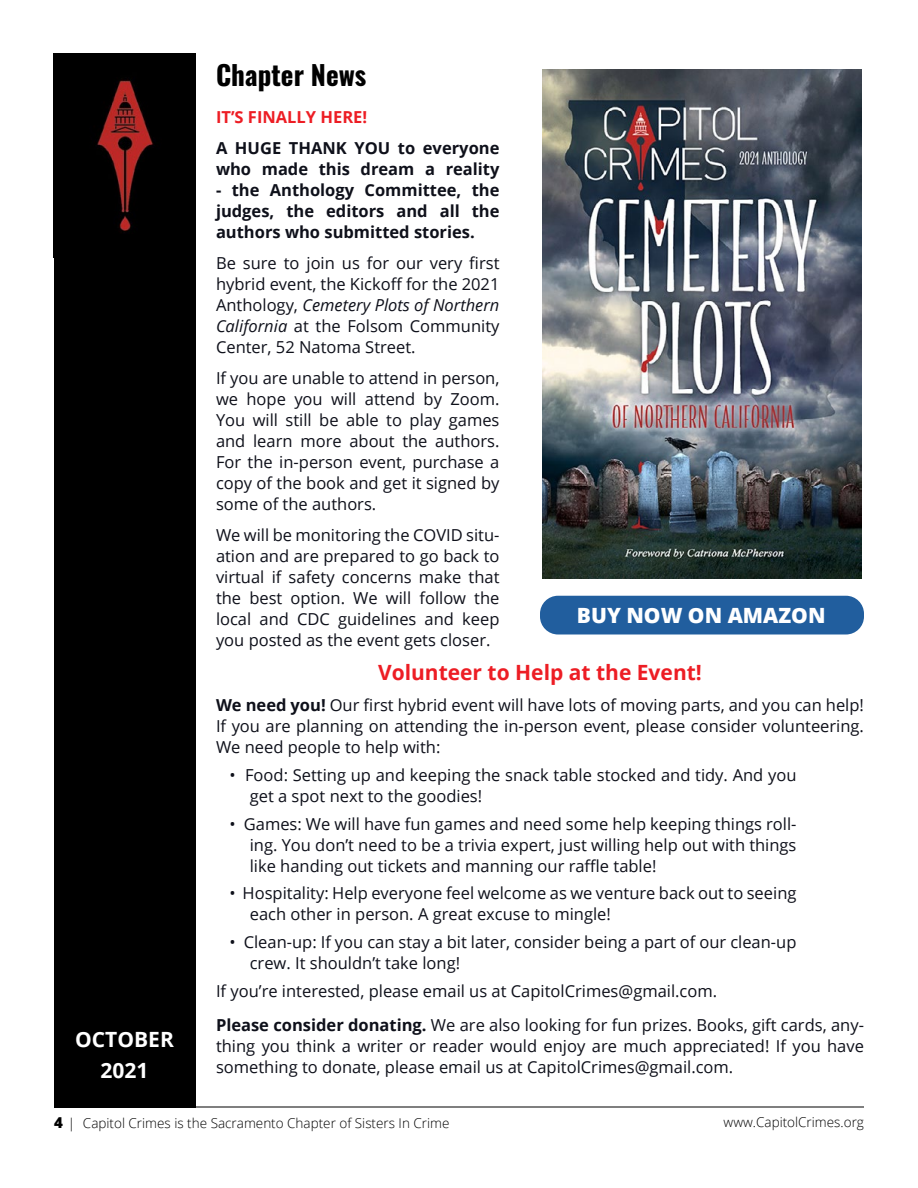
<style>
.page{position:relative;width:918px;height:1188px;background:#fff}
.page>*{position:absolute;margin:0;border:0;box-sizing:border-box;transform-origin:0 0}
.t1{font:27px "Oswald";color:#000}
.Article_text{font:700 21px "Open Sans";color:#ed1d24}
.t2{font:800 21px "Open Sans";color:#fff}
.t3{font:700 21px/31px "Open Sans";color:#fff;text-align:center}
.Article_text-2{font:16.5px/21px "Open Sans";color:#0e101a;text-align:justify}
.Article_text-3{font:700 16.5px/21px "Open Sans";color:#0e101a}
.Article_text-4{font:700 16.5px "Open Sans";color:#ed1d24}
.t4{font:300 13.5px "Open Sans";color:#000}
.s1{font-style:italic}
.s2{font-weight:700}
.s3{font-weight:800;font-size:15px}
</style>
<div class="page">
<div style="left:54px;top:54px;width:141px;height:1053px;background:#000"></div>
<img style="left:97px;top:79px;width:57px;height:153px">
<hr style="left:54px;top:1107px;width:810px;height:1px;background:#000">
<div style="left:540px;top:596px;width:324px;height:39px;background:#215e9e;border-radius:18px"></div>
<img style="left:543px;top:69px;width:318px;height:510px">
<p class="t3" style="left:75px;top:1024px;width:100px">OCTOBER<br>2021</p>
<p class="t1" style="left:216px;top:51px;width:152px">Chapter News</p>
<p class="Article_text-4" style="left:216px;top:105px;width:153px">IT’S FINALLY HERE!</p>
<p class="Article_text-3" style="left:216px;top:137px;width:285px">A HUGE THANK YOU to everyone who made this dream a reality</p>
<p class="Article_text-3" style="left:216px;top:179px;width:285px;text-align:justify">- the Anthology Committee, the judges, the editors and all the authors who submitted stories.</p>
<p class="Article_text-2" style="left:216px;top:252px;width:285px">Be sure to join us for our very first hybrid event, the Kickoff for the 2021<br>Anthology, <span class="s1">Cemetery Plots of Northern California</span> at the Folsom Community Center, 52 Natoma Street.</p>
<p class="Article_text-2" style="left:216px;top:367px;width:285px">If you are unable to attend in person, we hope you will attend by Zoom.<br>You will still be able to play games and learn more about the authors.<br>For the in-person event, purchase a copy of the book and get it signed by some of the authors.</p>
<p class="Article_text-2" style="left:216px;top:524px;width:285px">We will be monitoring the COVID situ&shy;ation and are prepared to go back to virtual if safety concerns make that the best option. We will follow the local and CDC guidelines and keep you posted as the event gets closer.</p>
<p class="Article_text" style="left:378px;top:658px;width:325px">Volunteer to Help at the Event!</p>
<p class="Article_text-2" style="left:216px;top:694px;width:650px"><span class="s2">We need you!</span> Our first hybrid event will have lots of moving parts, and you can help!<br>If you are planning on attending the in-person event, please consider volunteering.<br>We need people to help with:</p>
<p class="Article_text-2" style="left:250px;top:764px;width:548px;text-indent:-20px">• Food: Setting up and keeping the snack table stocked and tidy. And you get a spot next to the goodies!</p>
<p class="Article_text-2" style="left:250px;top:813px;width:548px;text-indent:-20px">• Games: We will have fun games and need some help keeping things roll&shy;ing. You don’t need to be a trivia expert, just willing help out with things like handing out tickets and manning our raffle table!</p>
<p class="Article_text-2" style="left:250px;top:883px;width:548px;text-indent:-20px">• Hospitality: Help everyone feel welcome as we venture back out to seeing each other in person. A great excuse to mingle!</p>
<p class="Article_text-2" style="left:250px;top:931px;width:548px;text-indent:-20px">• Clean-up: If you can stay a bit later, consider being a part of our clean-up crew. It shouldn’t take long!</p>
<p class="Article_text-2" style="left:216px;top:980px;width:503px">If you’re interested, please email us at CapitolCrimes@gmail.com.</p>
<p class="Article_text-2" style="left:216px;top:1015px;width:650px"><span class="s2">Please consider donating.</span> We are also looking for fun prizes. Books, gift cards, any&shy;thing you think a writer or reader would enjoy are much appreciated! If you have something to donate, please email us at CapitolCrimes@gmail.com.</p>
<p class="t2" style="left:577px;top:600px;width:250px">BUY NOW ON AMAZON</p>
<p class="t4" style="left:54px;top:1114px;width:397px"><span class="s3">4</span> | Capitol Crimes is the Sacramento Chapter of Sisters In Crime</p>
<p class="t4" style="left:724px;top:1113px;width:142px">www.CapitolCrimes.org</p>
</div>
